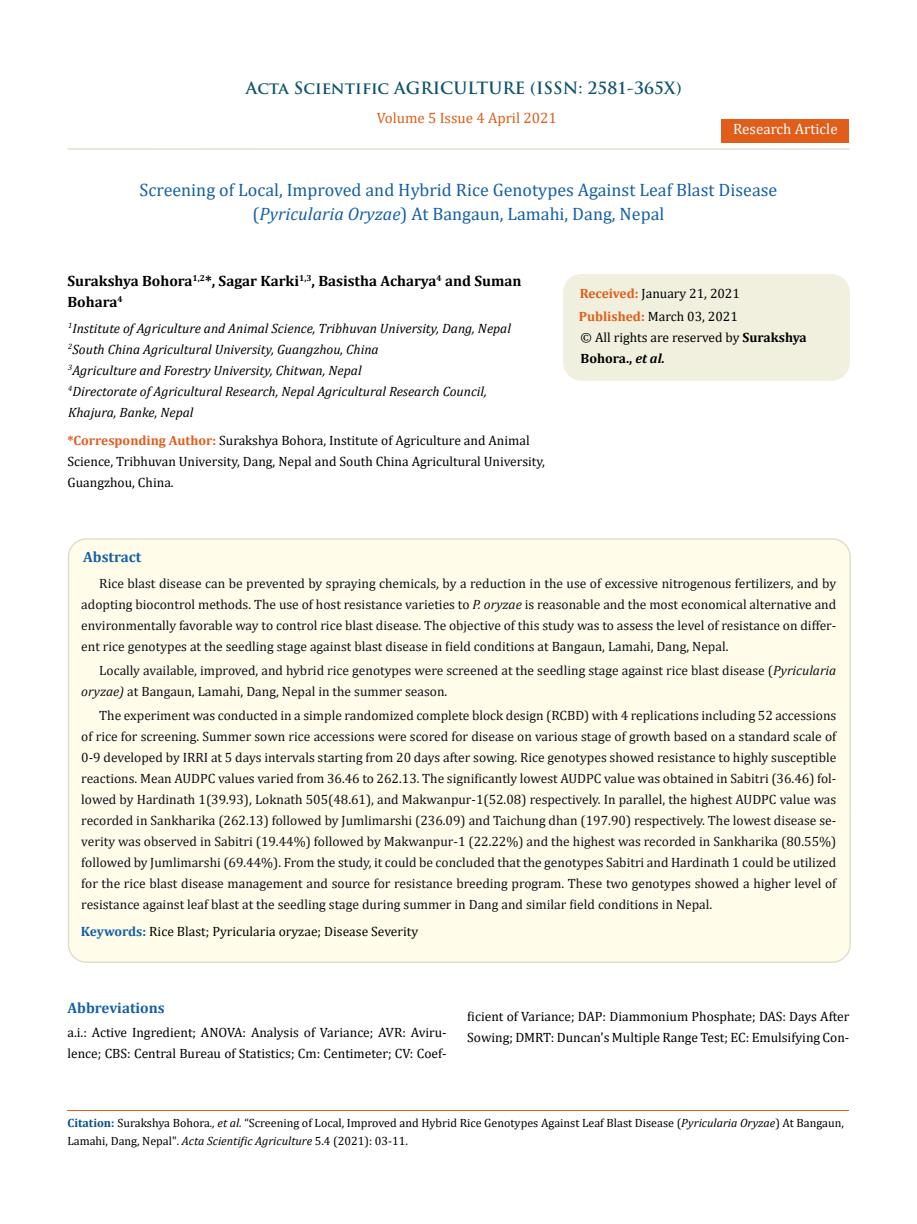
<style>
.page{position:relative;width:917px;height:1224px;background:#fff}
.page>*{position:absolute;margin:0;border:0;box-sizing:border-box;transform-origin:0 0}
.t1{font:18px/24px "Cambria";color:#1560a6;text-align:center}
.t2{font:700 16.5px "Trajan Pro";color:#0e546a}
.t3{font:700 15px/21px "Cambria";color:#000}
.t4{font:15px "Cambria";color:#e05d1a}
.t5{font:700 15px "Cambria";color:#1560a6}
.t6{font:15px "Cambria";color:#fff}
.t7{font:13.5px/21px "Cambria";color:#0e101a;text-align:justify}
.t8{font:13.5px/21px "Cambria";color:#000}
.t9{font:italic 13.5px/21px "Cambria";color:#000}
.t10{font:12px/18px "Cambria";color:#000}
.s1{font-style:italic}
.s2{font-weight:700;color:#e05d1a}
.s3{font-weight:700}
.s4{font-weight:700;font-style:italic}
.s5{font-weight:700;color:#1560a6}
.s6{font-weight:700;color:#035089}
</style>
<div class="page">
<div style="left:721px;top:119px;width:128px;height:23px;background:#e05d1a"></div>
<div style="left:563px;top:275px;width:286px;height:105px;background:#f1f0de;border-radius:18px"></div>
<div style="left:563px;top:274px;width:286px;height:107px;border:2px solid #f1f0de;border-radius:18px"></div>
<div style="left:68px;top:539px;width:782px;height:423px;background:#fffde9;border-radius:18px"></div>
<div style="left:68px;top:538px;width:782px;height:425px;border:2px solid #e0dfcd;border-radius:18px"></div>
<hr style="left:67px;top:1110px;width:782px;height:1px;background:#e05d1a">
<hr style="left:67px;top:148px;width:782px;height:2px;background:#e0dfcd">
<p class="t2" style="left:246px;top:77px;width:437px">Acta Scientific AGRICULTURE (ISSN: 2581-365X)</p>
<p class="t4" style="left:376px;top:109px;width:182px">Volume 5 Issue 4 April 2021</p>
<p class="t6" style="left:733px;top:120px;width:106px">Research Article</p>
<h1 class="t1" style="left:140px;top:178px;width:639px">Screening of Local, Improved and Hybrid Rice Genotypes Against Leaf Blast Disease (<span class="s1">Pyricularia Oryzae</span>) At Bangaun, Lamahi, Dang, Nepal</h1>
<p class="t3" style="left:67px;top:270px;width:455px">Surakshya Bohora<sup>1,2</sup>*, Sagar Karki<sup>1,3</sup>, Basistha Acharya<sup>4</sup> and Suman<br>Bohara<sup>4</sup></p>
<p class="t9" style="left:68px;top:317px;width:444px"><sup>1</sup>Institute of Agriculture and Animal Science, Tribhuvan University, Dang, Nepal <sup>2</sup>South China Agricultural University, Guangzhou, China<br><sup>3</sup>Agriculture and Forestry University, Chitwan, Nepal<br><sup>4</sup>Directorate of Agricultural Research, Nepal Agricultural Research Council, Khajura, Banke, Nepal</p>
<p class="t8" style="left:67px;top:430px;width:479px"><span class="s2">*Corresponding Author:</span> Surakshya Bohora, Institute of Agriculture and Animal<br>Science, Tribhuvan University, Dang, Nepal and South China Agricultural University,<br>Guangzhou, China.</p>
<p class="t8" style="left:578px;top:282px;width:163px;line-height:23px"><span class="s2">Received:</span> January 21, 2021<br><span class="s2">Published:</span> March 03, 2021</p>
<p class="t8" style="left:580px;top:327px;width:228px">© All rights are reserved by <span class="s3">Surakshya<br>Bohora.,</span> <span class="s4">et al.</span></p>
<p class="t5" style="left:83px;top:547px;width:60px">Abstract</p>
<p class="t7" style="left:81px;top:573px;width:756px;text-indent:18px">Rice blast disease can be prevented by spraying chemicals, by a reduction in the use of excessive nitrogenous fertilizers, and by adopting biocontrol methods. The use of host resistance varieties to <span class="s1">P. oryzae</span> is reasonable and the most economical alternative and environmentally favorable way to control rice blast disease. The objective of this study was to assess the level of resistance on differ&shy;ent rice genotypes at the seedling stage against blast disease in field conditions at Bangaun, Lamahi, Dang, Nepal.</p>
<p class="t7" style="left:81px;top:660px;width:756px;text-indent:18px">Locally available, improved, and hybrid rice genotypes were screened at the seedling stage against rice blast disease (<span class="s1">Pyricularia oryzae)</span> at Bangaun, Lamahi, Dang, Nepal in the summer season.</p>
<p class="t7" style="left:81px;top:705px;width:756px;text-indent:18px">The experiment was conducted in a simple randomized complete block design (RCBD) with 4 replications including 52 accessions of rice for screening. Summer sown rice accessions were scored for disease on various stage of growth based on a standard scale of 0-9 developed by IRRI at 5 days intervals starting from 20 days after sowing. Rice genotypes showed resistance to highly susceptible reactions. Mean AUDPC values varied from 36.46 to 262.13. The significantly lowest AUDPC value was obtained in Sabitri (36.46) fol&shy;lowed by Hardinath 1(39.93), Loknath 505(48.61), and Makwanpur-1(52.08) respectively. In parallel, the highest AUDPC value was recorded in Sankharika (262.13) followed by Jumlimarshi (236.09) and Taichung dhan (197.90) respectively. The lowest disease se&shy;verity was observed in Sabitri (19.44%) followed by Makwanpur-1 (22.22%) and the highest was recorded in Sankharika (80.55%) followed by Jumlimarshi (69.44%). From the study, it could be concluded that the genotypes Sabitri and Hardinath 1 could be utilized for the rice blast disease management and source for resistance breeding program. These two genotypes showed a higher level of resistance against leaf blast at the seedling stage during summer in Dang and similar field conditions in Nepal.</p>
<p class="t8" style="left:81px;top:921px;width:339px"><span class="s5">Keywords:</span> Rice Blast; Pyricularia oryzae; Disease Severity</p>
<p class="t5" style="left:67px;top:997px;width:99px">Abbreviations</p>
<p class="t8" style="left:67px;top:1022px;width:381px">a.i.: Active Ingredient; ANOVA: Analysis of Variance; AVR: Aviru&shy;lence; CBS: Central Bureau of Statistics; Cm: Centimeter; CV: Coef-</p>
<p class="t8" style="left:467px;top:1006px;width:384px">ficient of Variance; DAP: Diammonium Phosphate; DAS: Days After<br>Sowing; DMRT: Duncan's Multiple Range Test; EC: Emulsifying Con-</p>
<p class="t10" style="left:67px;top:1114px;width:778px"><span class="s6">Citation:</span> Surakshya Bohora<span class="s1">., et al.</span> “Screening of Local, Improved and Hybrid Rice Genotypes Against Leaf Blast Disease (<span class="s1">Pyricularia Oryzae</span>) At Bangaun,<br>Lamahi, Dang, Nepal". <span class="s1">Acta Scientific Agriculture</span> 5.4 (2021): 03-11.</p>
</div>
